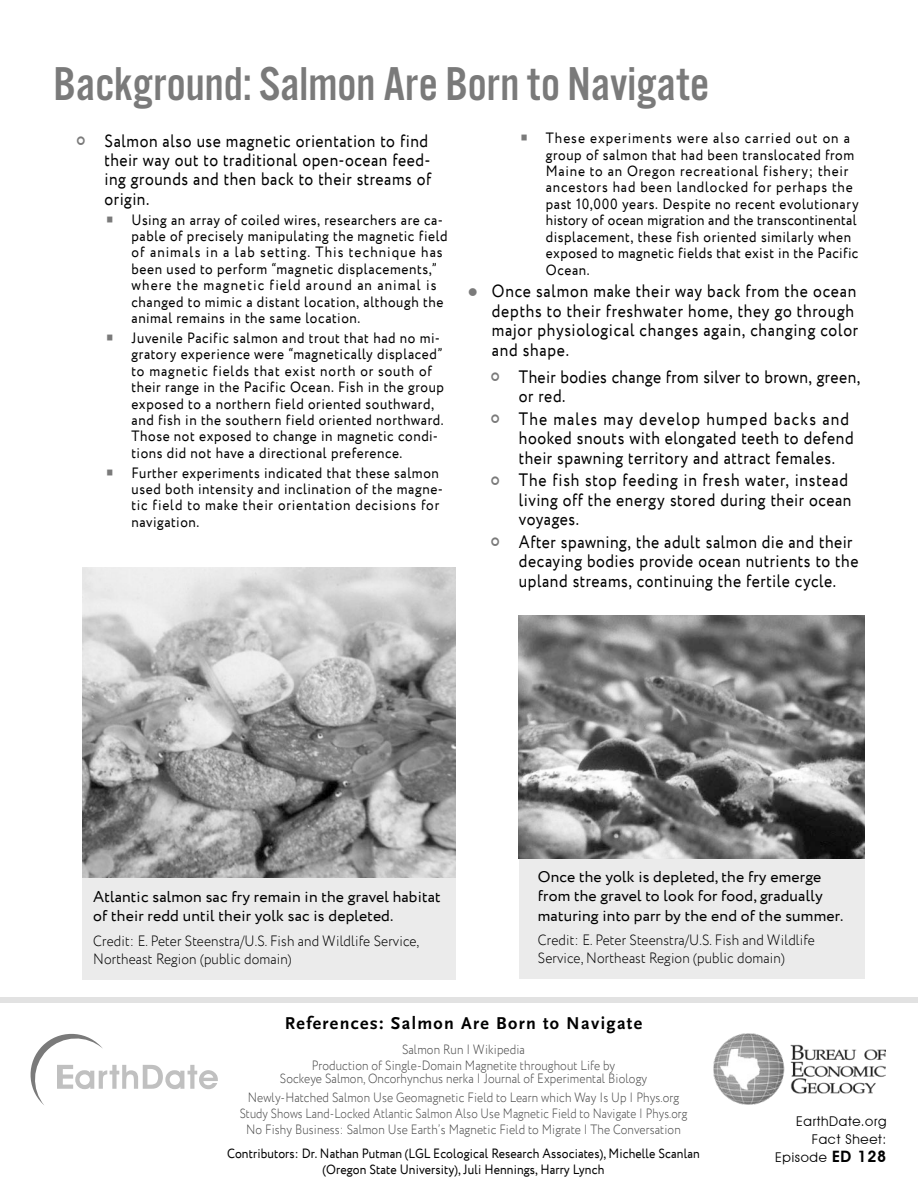
<style>
.page{position:relative;width:918px;height:1188px;background:#fff}
.page>*{position:absolute;margin:0;border:0;box-sizing:border-box;transform-origin:0 0}
.t1{font:49.35px "Alternate Got No 3 D";color:#7a7a7a}
.t2{font:18px/19.4px "Circe";letter-spacing:.035em;color:#000;scale:.87 1}
.t3{font:700 18px "Scala Sans";letter-spacing:.075em;color:#000}
.t4{font:15.75px/19.5px "Circe";letter-spacing:.01em;color:#000}
.t5{font:15px/16.5px "Circe";letter-spacing:.045em;color:#000;scale:.9 1}
.t6{font:300 15px/18px "Circe";letter-spacing:.01em;color:#000;scale:.9 1}
.t7{font:300 13.5px/16.2px "Circe";letter-spacing:.01em;color:#4b4b4b;text-align:center;scale:.87 1}
.t8{font:300 13.5px/16.2px "Circe";letter-spacing:.01em;color:#4b4b4b;text-align:center;scale:.84 1}
.t9{font:13.5px/16.2px "Circe";letter-spacing:.01em;color:#000;text-align:center;scale:.9 1}
.t10{font:13.5px/18px "Avant Garde IT Cby BT";letter-spacing:.05em;color:#000;text-align:right}
.s1{color:#7a7a7a}
.s2{font-weight:600;font-size:15.75px}
</style>
<div class="page">
<img style="left:713px;top:1034px;width:173px;height:71px">
<svg style="left:30px;top:1033px;width:188px;height:72px"></svg>
<div style="left:0;top:998px;width:918px;height:5px;background:#e2e2e2"></div>
<div style="left:82px;top:577px;width:373px;height:402px;background:#ebebeb"></div>
<img style="left:82px;top:567px;width:374px;height:310px">
<div style="left:519px;top:616px;width:346px;height:363px;background:#ebebeb"></div>
<img style="left:519px;top:616px;width:346px;height:242px">
<h1 class="t1" style="left:53px;top:58px;width:658px">Background: Salmon Are Born to Navigate</h1>
<p class="t2" style="left:105px;top:131px;width:377px">Salmon also use magnetic orientation to find their way out to traditional open-ocean feed&shy;ing grounds and then back to their streams of origin.</p>
<p class="t5" style="left:132px;top:212px;width:353px;text-indent:-26px"><span class="s1">○</span> Using an array of coiled wires, researchers are ca&shy;pable of precisely manipulating the magnetic field of animals in a lab setting. This technique has been used to perform “magnetic displacements,” where the magnetic field around an animal is changed to mimic a distant location, although the animal remains in the same location.</p>
<p class="t5" style="left:132px;top:330px;width:349px;text-indent:-26px"><span class="s1">○</span> Juvenile Pacific salmon and trout that had no mi&shy;gratory experience were “magnetically displaced” to magnetic fields that exist north or south of their range in the Pacific Ocean. Fish in the group exposed to a northern field oriented southward, and fish in the southern field oriented northward.<br>Those not exposed to change in magnetic condi&shy;tions did not have a directional preference.</p>
<p class="t5" style="left:132px;top:465px;width:348px;text-indent:-26px"><span class="s1">○</span> Further experiments indicated that these salmon used both intensity and inclination of the magne&shy;tic field to make their orientation decisions for navigation.</p>
<p class="t5" style="left:546px;top:130px;width:349px;text-indent:-26px"><span class="s1">○</span> These experiments were also carried out on a group of salmon that had been translocated from Maine to an Oregon recreational fishery; their ancestors had been landlocked for perhaps the past 10,000 years. Despite no recent evolutionary history of ocean migration and the transcontinental displacement, these fish oriented similarly when exposed to magnetic fields that exist in the Pacific Ocean.</p>
<p class="t2" style="left:492px;top:282px;width:423px;text-indent:-24px"><span class="s1">●</span> Once salmon make their way back from the ocean depths to their freshwater home, they go through major physiological changes again, changing color and shape.</p>
<p class="t2" style="left:519px;top:367px;width:394px">Their bodies change from silver to brown, green, or red.</p>
<p class="t2" style="left:519px;top:409px;width:386px">The males may develop humped backs and hooked snouts with elongated teeth to defend their spawning territory and attract females.</p>
<p class="t2" style="left:519px;top:471px;width:384px">The fish stop feeding in fresh water, instead living off the energy stored during their ocean voyages.</p>
<p class="t2" style="left:519px;top:533px;width:392px">After spawning, the adult salmon die and their decaying bodies provide ocean nutrients to the upland streams, continuing the fertile cycle.</p>
<p class="t4" style="left:93px;top:887px;width:349px">Atlantic salmon sac fry remain in the gravel habitat of their redd until their yolk sac is depleted.</p>
<p class="t6" style="left:93px;top:932px;width:364px">Credit: E. Peter Steenstra/U.S. Fish and Wildlife Service,<br>Northeast Region (public domain)</p>
<p class="t4" style="left:538px;top:867px;width:307px">Once the yolk is depleted, the fry emerge from the gravel to look for food, gradually maturing into parr by the end of the summer.</p>
<p class="t6" style="left:538px;top:932px;width:309px">Credit: E. Peter Steenstra/U.S. Fish and Wildlife<br>Service, Northeast Region (public domain)</p>
<p class="t3" style="left:285px;top:1014px;width:359px">References: Salmon Are Born to Navigate</p>
<p class="t7" style="left:312px;top:1041px;width:350px">Salmon Run | Wikipedia<br>Production of Single-Domain Magnetite throughout Life by</p>
<p class="t7" style="left:248px;top:1069px;width:498px;line-height:19.2px">Sockeye Salmon, Oncorhynchus nerka | Journal of Experimental Biology<br>Newly-Hatched Salmon Use Geomagnetic Field to Learn which Way Is Up | Phys.org</p>
<p class="t8" style="left:240px;top:1106px;width:534px">Study Shows Land-Locked Atlantic Salmon Also Use Magnetic Field to Navigate | Phys.org<br>No Fishy Business: Salmon Use Earth’s Magnetic Field to Migrate | The Conversation</p>
<p class="t9" style="left:227px;top:1146px;width:526px">Contributors: Dr. Nathan Putman (LGL Ecological Research Associates), Michelle Scanlan (Oregon State University), Juli Hennings, Harry Lynch</p>
<p class="t10" style="left:775px;top:1113px;width:113px">EarthDate.org<br>Fact Sheet:<br>Episode <span class="s2">ED 128</span></p>
</div>
